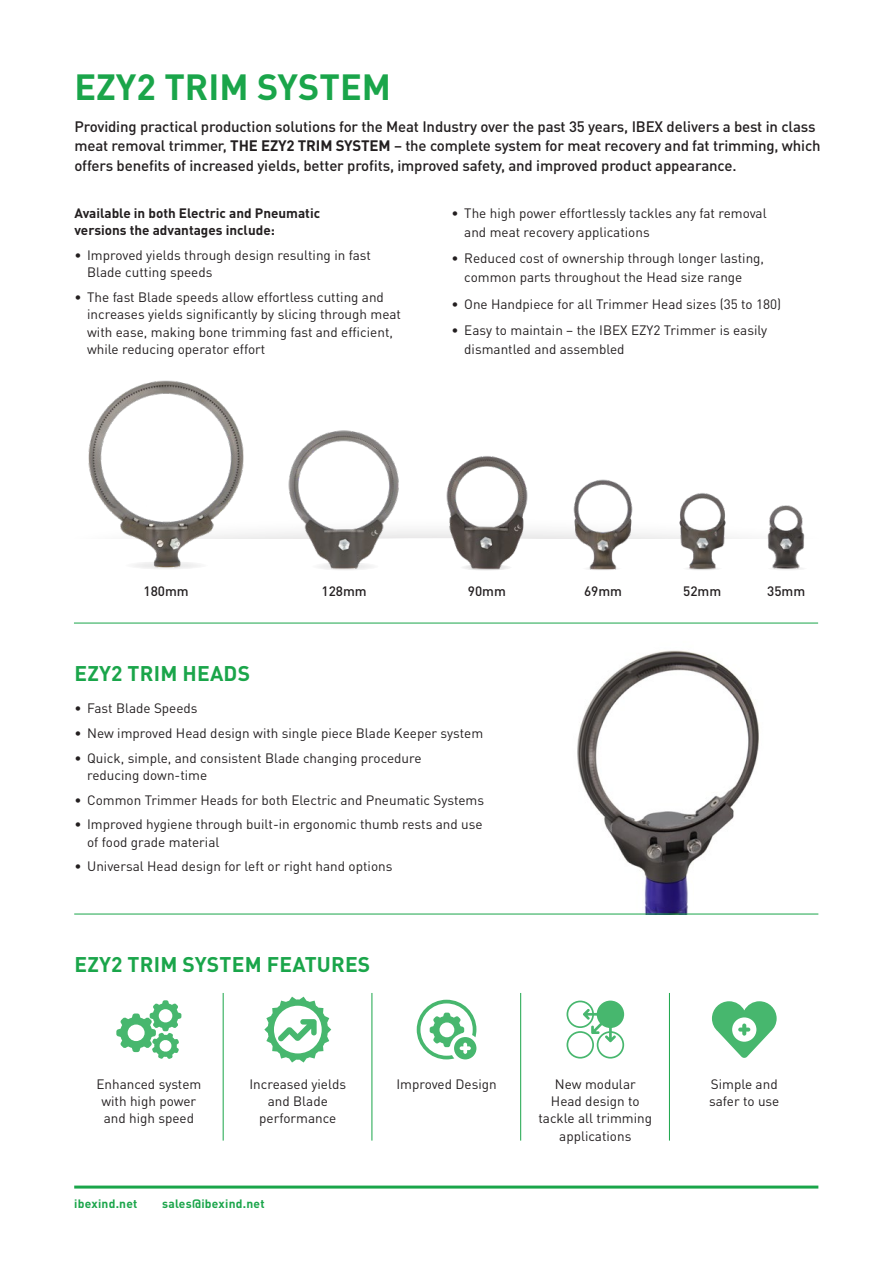
<style>
.page{position:relative;width:893px;height:1263px;background:#fff}
.page>*{position:absolute;margin:0;border:0;box-sizing:border-box;transform-origin:0 0}
.body{font:700 36px "DIN Pro";color:#1aa54a}
.body-2{font:700 21px "DIN Pro";letter-spacing:.01em;color:#1aa54a}
.body-3{font:500 15px/19.5px "DIN Pro";letter-spacing:-.01em;color:#231f20}
.body-4{font:13.5px/17.2px "DIN Pro";color:#231f20}
.body-5{font:700 13.5px/17.2px "DIN Pro";color:#231f20}
.body-6{font:500 13.5px "DIN Pro";color:#231f20}
.body-7{font:700 12px "DIN Pro";letter-spacing:.02em;color:#1aa54a}
.s1{font-weight:700}
</style>
<div class="page">
<img style="left:486px;top:622px;width:333px;height:292px">
<hr style="left:74px;top:914px;width:744px;height:1px;background:#1aa54a">
<hr style="left:74px;top:1185px;width:744px;height:3px;background:#1aa54a">
<hr style="left:223px;top:993px;width:1px;height:147px;background:#1aa54a">
<hr style="left:372px;top:993px;width:1px;height:147px;background:#1aa54a">
<hr style="left:520px;top:993px;width:1px;height:147px;background:#1aa54a">
<hr style="left:669px;top:993px;width:1px;height:147px;background:#1aa54a">
<svg style="left:116px;top:1000px;width:65px;height:59px"></svg>
<svg style="left:264px;top:997px;width:67px;height:65px"></svg>
<svg style="left:417px;top:1000px;width:59px;height:59px"></svg>
<svg style="left:712px;top:1001px;width:65px;height:57px"></svg>
<svg style="left:566px;top:1000px;width:58px;height:58px"></svg>
<img style="left:74px;top:380px;width:195px;height:243px">
<img style="left:270px;top:430px;width:148px;height:140px">
<img style="left:418px;top:456px;width:126px;height:115px">
<img style="left:544px;top:479px;width:115px;height:91px">
<img style="left:659px;top:493px;width:83px;height:77px">
<img style="left:767px;top:505px;width:38px;height:65px">
<hr style="left:74px;top:623px;width:744px;height:1px;background:#1aa54a">
<p class="body" style="left:74px;top:63px;width:318px">EZY2 TRIM SYSTEM</p>
<p class="body-3" style="left:74px;top:116px;width:748px">Providing practical production solutions for the Meat Industry over the past 35 years, IBEX delivers a best in class meat removal trimmer, <span class="s1">THE EZY2 TRIM SYSTEM</span> – the complete system for meat recovery and fat trimming, which offers benefits of increased yields, better profits, improved safety, and improved product appearance.</p>
<p class="body-5" style="left:74px;top:204px;width:247px">Available in both Electric and Pneumatic versions the advantages include:</p>
<p class="body-4" style="left:87px;top:246px;width:285px;text-indent:-13px">• Improved yields through design resulting in fast<br>Blade cutting speeds</p>
<p class="body-4" style="left:87px;top:288px;width:315px;text-indent:-13px">• The fast Blade speeds allow effortless cutting and increases yields significantly by slicing through meat with ease, making bone trimming fast and efficient, while reducing operator effort</p>
<p class="body-4" style="left:464px;top:203px;width:304px;line-height:18.9px;text-indent:-13px">• The high power effortlessly tackles any fat removal and meat recovery applications</p>
<p class="body-4" style="left:464px;top:248px;width:301px;line-height:18.9px;text-indent:-13px">• Reduced cost of ownership through longer lasting, common parts throughout the Head size range</p>
<p class="body-4" style="left:451px;top:295px;width:331px">• One Handpiece for all Trimmer Head sizes (35 to 180)</p>
<p class="body-4" style="left:464px;top:320px;width:304px;line-height:18.9px;text-indent:-13px">• Easy to maintain – the IBEX EZY2 Trimmer is easily dismantled and assembled</p>
<p class="body-6" style="left:143px;top:582px;width:47px">180mm</p>
<p class="body-6" style="left:321px;top:582px;width:47px">128mm</p>
<p class="body-6" style="left:468px;top:582px;width:40px">90mm</p>
<p class="body-6" style="left:584px;top:582px;width:40px">69mm</p>
<p class="body-6" style="left:683px;top:582px;width:40px">52mm</p>
<p class="body-6" style="left:767px;top:582px;width:40px">35mm</p>
<p class="body-2" style="left:75px;top:659px;width:177px">EZY2 TRIM HEADS</p>
<p class="body-4" style="left:74px;top:699px;width:125px">• Fast Blade Speeds</p>
<p class="body-4" style="left:74px;top:724px;width:410px">• New improved Head design with single piece Blade Keeper system</p>
<p class="body-4" style="left:87px;top:748px;width:336px;text-indent:-13px">• Quick, simple, and consistent Blade changing procedure reducing down-time</p>
<p class="body-4" style="left:74px;top:790px;width:411px">• Common Trimmer Heads for both Electric and Pneumatic Systems</p>
<p class="body-4" style="left:87px;top:815px;width:397px;text-indent:-13px">• Improved hygiene through built-in ergonomic thumb rests and use of food grade material</p>
<p class="body-4" style="left:74px;top:857px;width:320px">• Universal Head design for left or right hand options</p>
<p class="body-2" style="left:75px;top:950px;width:297px">EZY2 TRIM SYSTEM FEATURES</p>
<p class="body-4" style="left:96px;top:1075px;width:106px;text-align:center">Enhanced system with high power and high speed</p>
<p class="body-4" style="left:249px;top:1075px;width:98px;text-align:center">Increased yields and Blade performance</p>
<p class="body-4" style="left:396px;top:1075px;width:102px">Improved Design</p>
<p class="body-4" style="left:538px;top:1075px;width:115px;text-align:center">New modular<br>Head design to tackle all trimming applications</p>
<p class="body-4" style="left:709px;top:1075px;width:72px">Simple and safer to use</p>
<p class="body-7" style="left:74px;top:1195px;width:65px">ibexind.net</p>
<p class="body-7" style="left:162px;top:1195px;width:104px">sales@ibexind.net</p>
</div>
